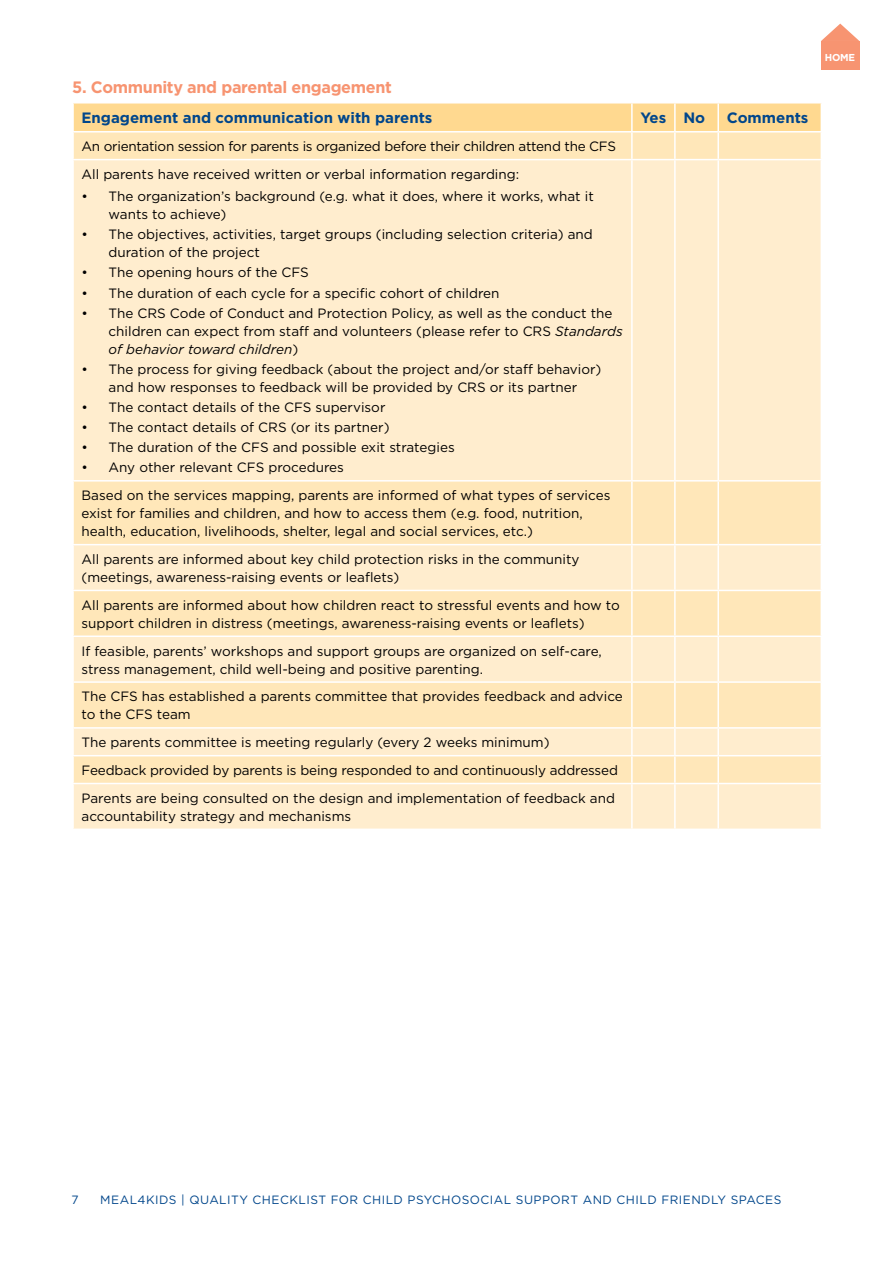
<style>
.page{position:relative;width:893px;height:1263px;background:#fff}
.page>*{position:absolute;margin:0;border:0;box-sizing:border-box;transform-origin:0 0}
.t1{font:700 16.5px "Gotham";letter-spacing:-.02em;color:#f79471}
.t2{font:700 15px "Gotham";color:#00468b}
.t3{font:13.5px/18px "Gotham";color:#000}
.t4{font:13.5px/27.8px "Gotham";letter-spacing:-.02em;color:#000}
.t5{font:12px "Gotham";letter-spacing:.04em;color:#00468b}
.t6{font:700 10.05px "Gotham";color:#fff}
.s1{font-style:italic}
</style>
<div class="page">
<svg style="left:74px;top:160px;width:747px;height:668px;background:#ffebc8"></svg>
<svg style="left:73px;top:103px;width:749px;height:56px;background:#ffe1a8"></svg>
<hr style="left:631px;top:160px;width:2px;height:320px;background:#fff">
<hr style="left:674px;top:160px;width:2px;height:320px;background:#fff">
<hr style="left:717px;top:160px;width:2px;height:320px;background:#fff">
<hr style="left:72px;top:480px;width:560px;height:2px;background:#fff">
<hr style="left:632px;top:480px;width:43px;height:2px;background:#fff">
<hr style="left:631px;top:482px;width:2px;height:62px;background:#fff">
<hr style="left:675px;top:480px;width:43px;height:2px;background:#fff">
<hr style="left:674px;top:482px;width:2px;height:62px;background:#fff">
<hr style="left:718px;top:480px;width:104px;height:2px;background:#fff">
<hr style="left:717px;top:482px;width:2px;height:62px;background:#fff">
<hr style="left:72px;top:544px;width:560px;height:1px;background:#fff">
<hr style="left:632px;top:544px;width:43px;height:1px;background:#fff">
<hr style="left:631px;top:545px;width:2px;height:45px;background:#fff">
<hr style="left:675px;top:544px;width:43px;height:1px;background:#fff">
<hr style="left:674px;top:545px;width:2px;height:45px;background:#fff">
<hr style="left:718px;top:544px;width:104px;height:1px;background:#fff">
<hr style="left:717px;top:545px;width:2px;height:45px;background:#fff">
<hr style="left:72px;top:590px;width:560px;height:1px;background:#fff">
<hr style="left:632px;top:590px;width:43px;height:1px;background:#fff">
<hr style="left:631px;top:591px;width:2px;height:44px;background:#fff">
<hr style="left:675px;top:590px;width:43px;height:1px;background:#fff">
<hr style="left:674px;top:591px;width:2px;height:44px;background:#fff">
<hr style="left:718px;top:590px;width:104px;height:1px;background:#fff">
<hr style="left:717px;top:591px;width:2px;height:44px;background:#fff">
<hr style="left:72px;top:635px;width:560px;height:2px;background:#fff">
<hr style="left:632px;top:635px;width:43px;height:2px;background:#fff">
<hr style="left:631px;top:637px;width:2px;height:44px;background:#fff">
<hr style="left:675px;top:635px;width:43px;height:2px;background:#fff">
<hr style="left:674px;top:637px;width:2px;height:44px;background:#fff">
<hr style="left:718px;top:635px;width:104px;height:2px;background:#fff">
<hr style="left:717px;top:637px;width:2px;height:44px;background:#fff">
<hr style="left:72px;top:681px;width:560px;height:2px;background:#fff">
<hr style="left:632px;top:681px;width:43px;height:2px;background:#fff">
<hr style="left:631px;top:683px;width:2px;height:44px;background:#fff">
<hr style="left:675px;top:681px;width:43px;height:2px;background:#fff">
<hr style="left:674px;top:683px;width:2px;height:44px;background:#fff">
<hr style="left:718px;top:681px;width:104px;height:2px;background:#fff">
<hr style="left:717px;top:683px;width:2px;height:44px;background:#fff">
<hr style="left:72px;top:727px;width:560px;height:2px;background:#fff">
<hr style="left:632px;top:727px;width:43px;height:2px;background:#fff">
<hr style="left:631px;top:729px;width:2px;height:26px;background:#fff">
<hr style="left:675px;top:727px;width:43px;height:2px;background:#fff">
<hr style="left:674px;top:729px;width:2px;height:26px;background:#fff">
<hr style="left:718px;top:727px;width:104px;height:2px;background:#fff">
<hr style="left:717px;top:729px;width:2px;height:26px;background:#fff">
<hr style="left:72px;top:755px;width:560px;height:1px;background:#fff">
<hr style="left:632px;top:755px;width:43px;height:1px;background:#fff">
<hr style="left:631px;top:756px;width:2px;height:27px;background:#fff">
<hr style="left:675px;top:755px;width:43px;height:1px;background:#fff">
<hr style="left:674px;top:756px;width:2px;height:27px;background:#fff">
<hr style="left:718px;top:755px;width:104px;height:1px;background:#fff">
<hr style="left:717px;top:756px;width:2px;height:27px;background:#fff">
<hr style="left:72px;top:783px;width:560px;height:1px;background:#fff">
<hr style="left:632px;top:783px;width:43px;height:1px;background:#fff">
<hr style="left:631px;top:784px;width:2px;height:44px;background:#fff">
<hr style="left:675px;top:783px;width:43px;height:1px;background:#fff">
<hr style="left:674px;top:784px;width:2px;height:44px;background:#fff">
<hr style="left:718px;top:783px;width:104px;height:1px;background:#fff">
<hr style="left:717px;top:784px;width:2px;height:44px;background:#fff">
<div style="left:821px;top:41px;width:38px;height:28px;background:#f79471"></div>
<svg style="left:821px;top:24px;width:38px;height:17px"></svg>
<p class="t1" style="left:72px;top:76px;width:321px">5. Community and parental engagement</p>
<p class="t2" style="left:82px;top:108px;width:352px">Engagement and communication with parents</p>
<p class="t2" style="left:640px;top:108px;width:66px">Yes No</p>
<p class="t2" style="left:727px;top:108px;width:83px">Comments</p>
<p class="t4" style="left:82px;top:132px;width:536px">An orientation session for parents is organized before their children attend the CFS<br>All parents have received written or verbal information regarding:</p>
<p class="t3" style="left:109px;top:187px;width:487px;text-indent:-27px">• The organization’s background (e.g. what it does, where it works, what it wants to achieve)</p>
<p class="t3" style="left:109px;top:225px;width:486px;text-indent:-27px">• The objectives, activities, target groups (including selection criteria) and duration of the project</p>
<p class="t3" style="left:82px;top:263px;width:229px">• The opening hours of the CFS</p>
<p class="t3" style="left:82px;top:283px;width:419px">• The duration of each cycle for a specific cohort of children</p>
<p class="t3" style="left:109px;top:304px;width:516px;text-indent:-27px">• The CRS Code of Conduct and Protection Policy, as well as the conduct the children can expect from staff and volunteers (please refer to CRS <span class="s1">Standards of behavior toward children</span>)</p>
<p class="t3" style="left:82px;top:360px;width:521px;text-align:center">• The process for giving feedback (about the project and/or staff behavior) and how responses to feedback will be provided by CRS or its partner</p>
<p class="t3" style="left:82px;top:398px;width:305px">• The contact details of the CFS supervisor</p>
<p class="t3" style="left:82px;top:418px;width:309px">• The contact details of CRS (or its partner)</p>
<p class="t3" style="left:82px;top:438px;width:375px">• The duration of the CFS and possible exit strategies</p>
<p class="t3" style="left:82px;top:453px;width:530px;line-height:27.8px">• Any other relevant CFS procedures<br>Based on the services mapping, parents are informed of what types of services</p>
<p class="t3" style="left:82px;top:504px;width:503px">exist for families and children, and how to access them (e.g. food, nutrition, health, education, livelihoods, shelter, legal and social services, etc.)</p>
<p class="t3" style="left:82px;top:550px;width:499px">All parents are informed about key child protection risks in the community (meetings, awareness‑raising events or leaflets)</p>
<p class="t3" style="left:82px;top:596px;width:540px">All parents are informed about how children react to stressful events and how to support children in distress (meetings, awareness‑raising events or leaflets)</p>
<p class="t3" style="left:82px;top:641px;width:522px">If feasible, parents’ workshops and support groups are organized on self‑care, stress management, child well‑being and positive parenting.</p>
<p class="t3" style="left:82px;top:687px;width:543px">The CFS has established a parents committee that provides feedback and advice to the CFS team</p>
<p class="t3" style="left:82px;top:728px;width:538px;line-height:27.8px">The parents committee is meeting regularly (every 2 weeks minimum)<br>Feedback provided by parents is being responded to and continuously addressed<br>Parents are being consulted on the design and implementation of feedback and</p>
<p class="t3" style="left:82px;top:807px;width:271px">accountability strategy and mechanisms</p>
<p class="t6" style="left:825px;top:51px;width:32px">HOME</p>
<p class="t5" style="left:71px;top:1192px;width:9px">7</p>
<p class="t5" style="left:100px;top:1192px;width:683px">MEAL4KIDS | QUALITY CHECKLIST FOR CHILD PSYCHOSOCIAL SUPPORT AND CHILD FRIENDLY SPACES</p>
</div>
